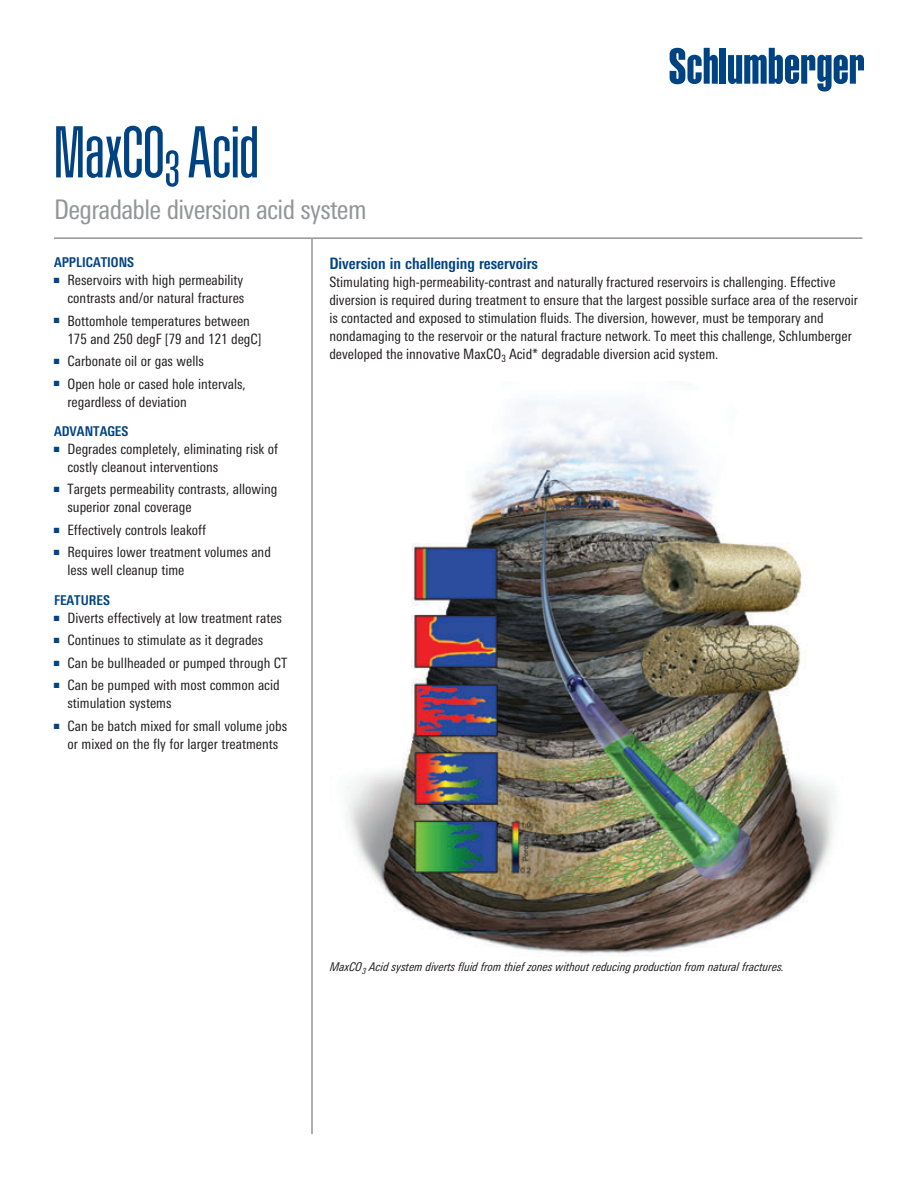
<style>
.page{position:relative;width:918px;height:1188px;background:#fff}
.page>*{position:absolute;margin:0;border:0;box-sizing:border-box;transform-origin:0 0}
.t1{font:300 72px "Schlumberger Con";letter-spacing:-.04em;color:#004382}
.t2{font:condensed 27px "Univers Next Pro";letter-spacing:-.025em;color:#939598}
.t3{font:700 condensed 15.75px "Univers Next Pro";color:#004382}
.t4{font:condensed 14.25px/18px "Univers Next Pro";color:#231f20}
.t5{font:700 condensed 13.5px "Univers Next Pro";color:#004382}
.t6{font:italic condensed 12px "Univers Next Pro";color:#231f20}
</style>
<div class="page">
<div style="left:720px;top:48px;width:6px;height:36px;background:#004382"></div>
<svg style="left:728px;top:48px;width:136px;height:44px"></svg>
<svg style="left:670px;top:48px;width:48px;height:36px"></svg>
<img style="left:346px;top:401px;width:489px;height:555px">
<hr style="left:311px;top:206px;width:2px;height:928px;background:#939598">
<div style="left:54px;top:116px;width:810px;height:123px;background:#fff"></div>
<hr style="left:54px;top:237px;width:808px;height:2px;background:#939598">
<h1 class="t1" style="left:54px;top:116px;width:209px">MaxCO<sub>3</sub> Acid</h1>
<h2 class="t2" style="left:54px;top:194px;width:314px">Degradable diversion acid system</h2>
<p class="t5" style="left:54px;top:254px;width:82px">APPLICATIONS</p>
<p class="t4" style="left:54px;top:271px;width:192px;text-align:right"><sup>■</sup> Reservoirs with high permeability contrasts and/or natural fractures</p>
<p class="t4" style="left:68px;top:311px;width:195px;text-indent:-14px"><sup>■</sup> Bottomhole temperatures between<br>175 and 250 degF [79 and 121 degC]</p>
<p class="t4" style="left:54px;top:352px;width:151px"><sup>■</sup> Carbonate oil or gas wells</p>
<p class="t4" style="left:68px;top:374px;width:180px;text-indent:-14px"><sup>■</sup> Open hole or cased hole intervals, regardless of deviation</p>
<p class="t5" style="left:54px;top:423px;width:76px">ADVANTAGES</p>
<p class="t4" style="left:68px;top:440px;width:212px;text-indent:-14px"><sup>■</sup> Degrades completely, eliminating risk of costly cleanout interventions</p>
<p class="t4" style="left:68px;top:480px;width:211px;text-indent:-14px"><sup>■</sup> Targets permeability contrasts, allowing superior zonal coverage</p>
<p class="t4" style="left:54px;top:521px;width:154px"><sup>■</sup> Effectively controls leakoff</p>
<p class="t4" style="left:68px;top:543px;width:205px;text-indent:-14px"><sup>■</sup> Requires lower treatment volumes and less well cleanup time</p>
<p class="t5" style="left:54px;top:592px;width:57px">FEATURES</p>
<p class="t4" style="left:54px;top:609px;width:230px"><sup>■</sup> Diverts effectively at low treatment rates</p>
<p class="t4" style="left:54px;top:631px;width:211px"><sup>■</sup> Continues to stimulate as it degrades</p>
<p class="t4" style="left:54px;top:654px;width:235px"><sup>■</sup> Can be bullheaded or pumped through CT</p>
<p class="t4" style="left:68px;top:676px;width:214px;text-indent:-14px"><sup>■</sup> Can be pumped with most common acid stimulation systems</p>
<p class="t4" style="left:54px;top:717px;width:235px;text-align:center"><sup>■</sup> Can be batch mixed for small volume jobs or mixed on the fly for larger treatments</p>
<p class="t3" style="left:329px;top:254px;width:210px">Diversion in challenging reservoirs</p>
<p class="t4" style="left:329px;top:273px;width:530px">Stimulating high-permeability-contrast and naturally fractured reservoirs is challenging. Effective diversion is required during treatment to ensure that the largest possible surface area of the reservoir is contacted and exposed to stimulation fluids. The diversion, however, must be temporary and nondamaging to the reservoir or the natural fracture network. To meet this challenge, Schlumberger developed the innovative MaxCO<sub>3</sub> Acid* degradable diversion acid system.</p>
<p class="t6" style="left:330px;top:960px;width:456px">MaxCO<sub>3</sub> Acid system diverts fluid from thief zones without reducing production from natural fractures.</p>
</div>
